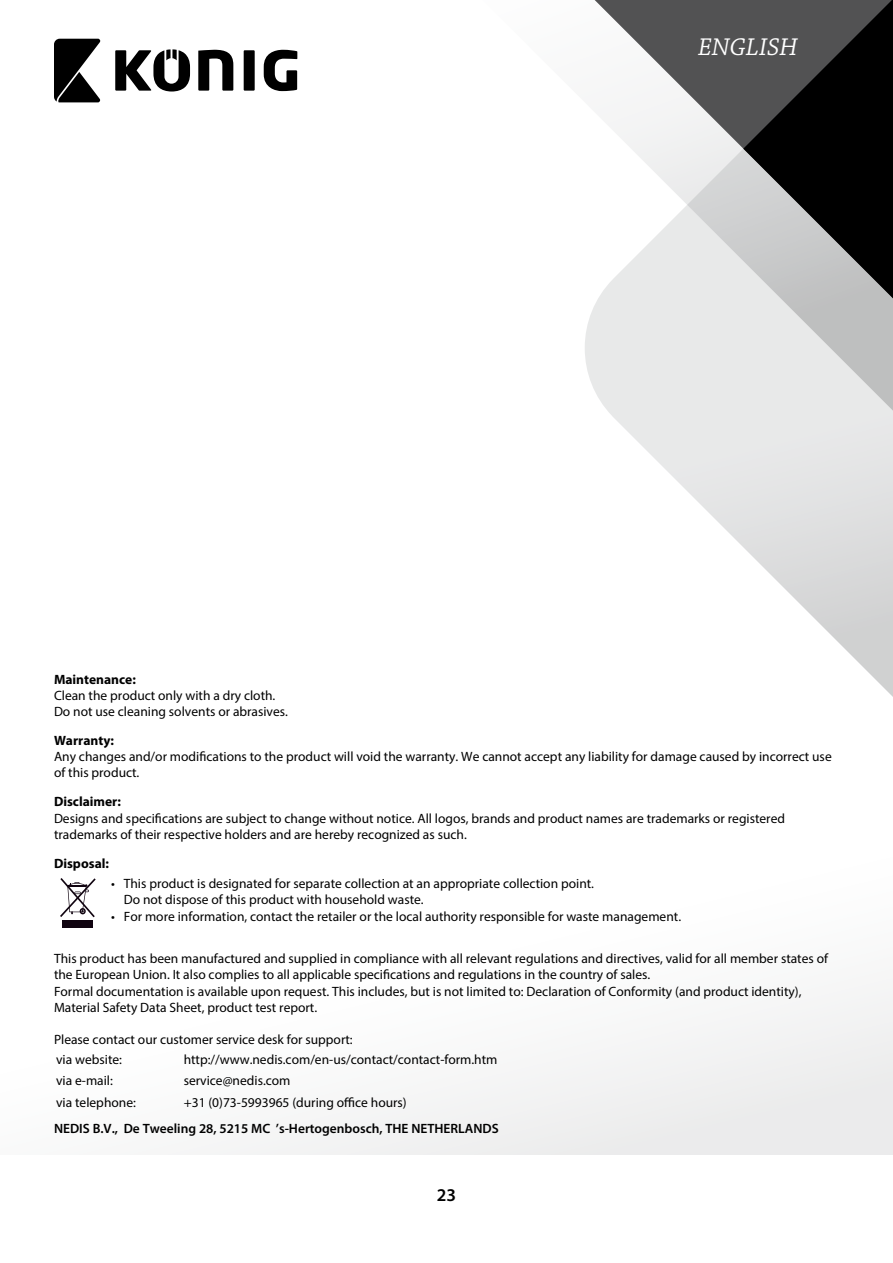
<style>
.page{position:relative;width:893px;height:1263px;background:#fff}
.page>*{position:absolute;margin:0;border:0;box-sizing:border-box;transform-origin:0 0}
.t1{font:italic 25.5px "Chaparral Pro";color:#fff}
.t2{font:600 18px "Myriad Pro";color:#000}
.t3{font:13.5px/16.2px "Myriad Pro";color:#000}
.t4{font:600 13.5px "Myriad Pro";color:#000}
.t5{font:700 13.5px "Myriad Pro";color:#000}
</style>
<div class="page">
<svg style="left:752px;top:556px;width:141px;height:141px"></svg>
<svg style="left:694px;top:498px;width:199px;height:58px"></svg>
<svg style="left:585px;top:0;width:158px;height:498px;fill:#e8e9e9"></svg>
<svg style="left:743px;top:0;width:150px;height:502px;background:#868686"></svg>
<svg style="left:93px;top:917px;width:800px;height:238px"></svg>
<svg style="left:54px;top:39px;width:46px;height:63px"></svg>
<div style="left:244px;top:50px;width:11px;height:41px;background:#000"></div>
<svg style="left:198px;top:50px;width:35px;height:41px"></svg>
<svg style="left:264px;top:50px;width:33px;height:41px"></svg>
<svg style="left:115px;top:49px;width:75px;height:43px"></svg>
<svg style="left:60px;top:878px;width:36px;height:39px"></svg>
<div style="left:62px;top:920px;width:31px;height:8px;background:#100410"></div>
<h1 class="t1" style="left:698px;top:33px;width:101px">ENGLISH</h1>
<p class="t5" style="left:54px;top:670px;width:83px">Maintenance:</p>
<p class="t3" style="left:54px;top:687px;width:236px">Clean the product only with a dry cloth.<br>Do not use cleaning solvents or abrasives.</p>
<p class="t5" style="left:54px;top:732px;width:61px">Warranty:</p>
<p class="t3" style="left:54px;top:748px;width:779px">Any changes and/or modifications to the product will void the warranty. We cannot accept any liability for damage caused by incorrect use of this product.</p>
<p class="t5" style="left:54px;top:793px;width:68px">Disclaimer:</p>
<p class="t3" style="left:54px;top:810px;width:733px">Designs and specifications are subject to change without notice. All logos, brands and product names are trademarks or registered trademarks of their respective holders and are hereby recognized as such.</p>
<p class="t5" style="left:54px;top:854px;width:57px">Disposal:</p>
<p class="t3" style="left:124px;top:875px;width:472px;text-indent:-13px">• This product is designated for separate collection at an appropriate collection point.<br>Do not dispose of this product with household waste.</p>
<p class="t3" style="left:111px;top:908px;width:572px">• For more information, contact the retailer or the local authority responsible for waste management.</p>
<p class="t3" style="left:54px;top:950px;width:776px">This product has been manufactured and supplied in compliance with all relevant regulations and directives, valid for all member states of the European Union. It also complies to all applicable specifications and regulations in the country of sales.<br>Formal documentation is available upon request. This includes, but is not limited to: Declaration of Conformity (and product identity), Material Safety Data Sheet, product test report.</p>
<p class="t3" style="left:54px;top:1029px;width:300px;line-height:20px">Please contact our customer service desk for support: via website:</p>
<p class="t3" style="left:184px;top:1051px;width:315px">http://www.nedis.com/en-us/contact/contact-form.htm</p>
<p class="t3" style="left:56px;top:1072px;width:58px">via e-mail:</p>
<p class="t3" style="left:184px;top:1072px;width:108px">service@nedis.com</p>
<p class="t3" style="left:56px;top:1094px;width:81px">via telephone:</p>
<p class="t3" style="left:184px;top:1094px;width:225px">+31 (0)73-5993965 (during office hours)</p>
<p class="t4" style="left:54px;top:1119px;width:446px">NEDIS B.V., De Tweeling 28, 5215 MC ’s-Hertogenbosch, THE NETHERLANDS</p>
<h2 class="t2" style="left:437px;top:1183px;width:21px">23</h2>
</div>
